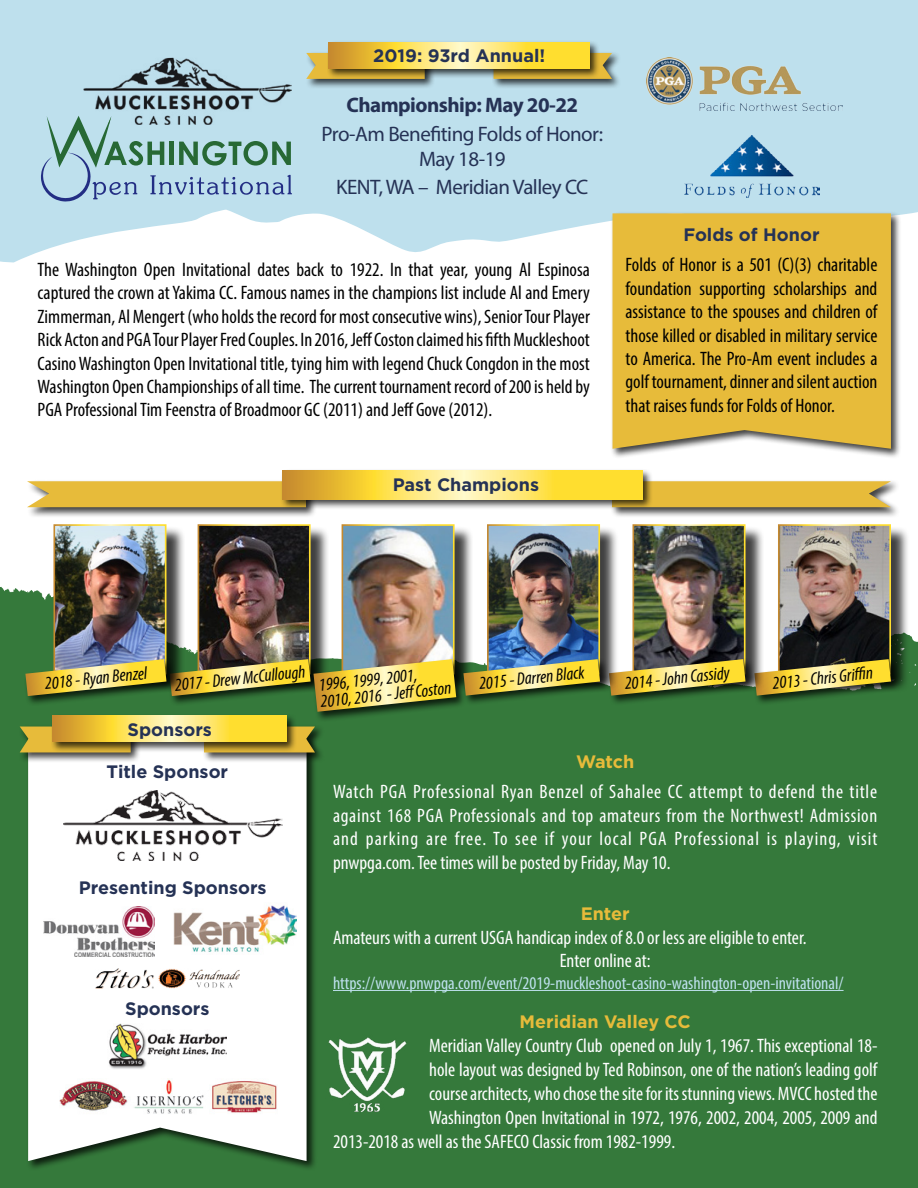
<style>
.page{position:relative;width:918px;height:1188px;background:#fff}
.page>*{position:absolute;margin:0;border:0;box-sizing:border-box;transform-origin:0 0}
.t1{font:21px/25.2px "Myriad Pro";letter-spacing:-.025em;color:#253255;text-align:center}
.t2{font:700 21px "Myriad Pro";letter-spacing:-.025em;color:#253255}
.t3{font:condensed 19.5px/23.4px "Myriad Pro";color:#000;text-align:justify}
.t4{font:condensed 19.5px/23.4px "Myriad Pro";color:#fff;text-align:justify}
.t5{font:italic condensed 18px "Myriad Pro";color:#000}
.t6{font:700 18px "Gotham";color:#253255}
.t7{font:condensed 18px "Myriad Pro";color:#bee0ed}
.t8{font:700 18px "Gotham";color:#e7bb3a}
</style>
<div class="page">
<svg style="left:0;top:0;width:918px;height:262px;background:#c5e3ef"></svg>
<div style="left:611px;top:212px;width:291px;height:247px;background:#000;opacity:.75"></div>
<div style="left:613px;top:213px;width:278px;height:236px;background:#e7bb3a"></div>
<div style="left:0;top:587px;width:918px;height:601px;background:#35793b"></div>
<div style="left:26px;top:737px;width:291px;height:434px;background:#000;opacity:.75"></div>
<svg style="left:28px;top:753px;width:279px;height:408px"></svg>
<img style="left:320px;top:1035px;width:96px;height:80px">
<img style="left:84px;top:58px;width:208px;height:58px">
<svg style="left:41px;top:116px;width:251px;height:85px;background:#a0c4cd"></svg>
<img style="left:647px;top:58px;width:195px;height:53px">
<hr style="left:333px;top:990px;width:511px;height:1px;background:#bee0ed">
<div style="left:26px;top:479px;width:291px;height:39px;background:#000;opacity:.75"></div>
<svg style="left:27px;top:481px;width:253px;height:26px;background:#e7bd43"></svg>
<div style="left:610px;top:479px;width:290px;height:39px;background:#000;opacity:.75"></div>
<svg style="left:653px;top:481px;width:238px;height:26px;background:#e4ba41"></svg>
<div style="left:280px;top:469px;width:373px;height:41px;background:#000;opacity:.75"></div>
<svg style="left:282px;top:470px;width:360px;height:29px;background:#f7d859"></svg>
<img style="left:684px;top:135px;width:135px;height:62px">
<img style="left:44px;top:906px;width:110px;height:51px">
<img style="left:108px;top:1024px;width:118px;height:46px">
<img style="left:64px;top:790px;width:218px;height:70px">
<div style="left:305px;top:51px;width:131px;height:38px;background:#000;opacity:.75"></div>
<svg style="left:306px;top:53px;width:21px;height:26px"></svg>
<div style="left:492px;top:51px;width:129px;height:38px;background:#000;opacity:.75"></div>
<svg style="left:601px;top:53px;width:11px;height:26px"></svg>
<div style="left:327px;top:40px;width:274px;height:39px;background:#000;opacity:.75"></div>
<svg style="left:329px;top:42px;width:261px;height:26px;background:#f7d859"></svg>
<div style="left:19px;top:725px;width:123px;height:38px;background:#000;opacity:.75"></div>
<svg style="left:20px;top:727px;width:31px;height:25px"></svg>
<div style="left:202px;top:725px;width:122px;height:38px;background:#000;opacity:.75"></div>
<svg style="left:298px;top:727px;width:17px;height:25px"></svg>
<div style="left:51px;top:714px;width:247px;height:39px;background:#000;opacity:.75"></div>
<svg style="left:53px;top:716px;width:234px;height:26px;background:#f7d959"></svg>
<img style="left:167px;top:903px;width:129px;height:51px">
<img style="left:59px;top:1078px;width:219px;height:37px">
<div style="left:199px;top:526px;width:130px;height:167px;background:#000;opacity:.75"></div>
<img style="left:201px;top:527px;width:107px;height:130px">
<div style="left:168px;top:657px;width:153px;height:49px;background:#000;opacity:.75"></div>
<div style="left:780px;top:526px;width:130px;height:167px;background:#000;opacity:.75"></div>
<img style="left:781px;top:527px;width:107px;height:130px">
<div style="left:753px;top:657px;width:148px;height:49px;background:#000;opacity:.75"></div>
<svg style="left:756px;top:659px;width:135px;height:37px;background:#ada34d"></svg>
<div style="left:343px;top:526px;width:130px;height:167px;background:#000;opacity:.75"></div>
<img style="left:345px;top:527px;width:107px;height:130px">
<div style="left:312px;top:657px;width:154px;height:65px;background:#000;opacity:.75"></div>
<div style="left:634px;top:526px;width:130px;height:167px;background:#000;opacity:.75"></div>
<img style="left:636px;top:527px;width:107px;height:130px">
<div style="left:607px;top:657px;width:149px;height:49px;background:#000;opacity:.75"></div>
<svg style="left:610px;top:659px;width:136px;height:37px;background:#b0a752"></svg>
<div style="left:489px;top:526px;width:130px;height:167px;background:#000;opacity:.75"></div>
<img style="left:490px;top:527px;width:107px;height:130px">
<div style="left:462px;top:657px;width:148px;height:49px;background:#000;opacity:.75"></div>
<svg style="left:463px;top:659px;width:137px;height:37px;background:#aaa95c"></svg>
<div style="left:55px;top:526px;width:130px;height:167px;background:#000;opacity:.75"></div>
<img style="left:56px;top:527px;width:107px;height:130px">
<div style="left:53px;top:524px;width:113px;height:150px;border:2px solid #fff"></div>
<div style="left:24px;top:657px;width:153px;height:49px;background:#000;opacity:.75"></div>
<svg style="left:25px;top:659px;width:431px;height:53px;background:#979e4a"></svg>
<img style="left:96px;top:968px;width:143px;height:21px">
<p class="t6" style="left:373px;top:44px;width:174px">2019: 93rd Annual!</p>
<p class="t2" style="left:346px;top:92px;width:233px">Championship: May 20-22</p>
<p class="t1" style="left:322px;top:121px;width:283px">Pro-Am Benefiting Folds of Honor:<br>May 18-19</p>
<p class="t1" style="left:336px;top:174px;width:254px">KENT, WA – Meridian Valley CC</p>
<p class="t3" style="left:38px;top:258px;width:554px">The Washington Open Invitational dates back to 1922. In that year, young Al Espinosa captured the crown at Yakima CC. Famous names in the champions list include Al and Emery Zimmerman, Al Mengert (who holds the record for most consecutive wins), Senior Tour Player Rick Acton and PGA Tour Player Fred Couples. In 2016, Jeff Coston claimed his fifth Muckleshoot Casino Washington Open Invitational title, tying him with legend Chuck Congdon in the most Washington Open Championships of all time. The current tournament record of 200 is held by PGA Professional Tim Feenstra of Broadmoor GC (2011) and Jeff Gove (2012).</p>
<p class="t6" style="left:683px;top:223px;width:138px">Folds of Honor</p>
<p class="t3" style="left:626px;top:253px;width:253px">Folds of Honor is a 501 (C)(3) charitable foundation supporting scholarships and assistance to the spouses and children of those killed or disabled in military service to America. The Pro-Am event includes a golf tournament, dinner and silent auction that raises funds for Folds of Honor.</p>
<p class="t6" style="left:393px;top:473px;width:148px">Past Champions</p>
<p class="t5" style="left:174px;top:674px;width:133px;rotate:-6deg">2017 - Drew McCullough</p>
<p class="t5" style="left:318px;top:674px;width:100px;rotate:-6deg">1996, 1999, 2001,</p>
<p class="t5" style="left:772px;top:672px;width:102px;rotate:-6deg">2013 - Chris Griffi n</p>
<p class="t5" style="left:44px;top:673px;width:104px;rotate:-6deg">2018 - Ryan Benzel</p>
<p class="t5" style="left:478px;top:673px;width:107px;rotate:-6deg">2015 - Darren Black</p>
<p class="t5" style="left:624px;top:673px;width:107px;rotate:-6deg">2014 - John Cassidy</p>
<p class="t5" style="left:319px;top:691px;width:133px;rotate:-6deg">2010, 2016 - Jeff Coston</p>
<p class="t6" style="left:128px;top:718px;width:86px">Sponsors</p>
<p class="t6" style="left:107px;top:760px;width:123px">Title Sponsor</p>
<p class="t6" style="left:79px;top:876px;width:189px">Presenting Sponsors</p>
<p class="t6" style="left:125px;top:997px;width:86px">Sponsors</p>
<p class="t8" style="left:576px;top:750px;width:60px">Watch</p>
<p class="t4" style="left:333px;top:780px;width:546px">Watch PGA Professional Ryan Benzel of Sahalee CC attempt to defend the title against 168 PGA Professionals and top amateurs from the Northwest! Admission and parking are free. To see if your local PGA Professional is playing, visit pnwpga.com. Tee times will be posted by Friday, May 10.</p>
<p class="t8" style="left:581px;top:902px;width:51px">Enter</p>
<p class="t4" style="left:560px;top:925px;width:248px;text-indent:-227px">Amateurs with a current USGA handicap index of 8.0 or less are eligible to enter.<br>Enter online at:</p>
<p class="t7" style="left:333px;top:972px;width:512px">https://www.pnwpga.com/event/2019-muckleshoot-casino-washington-open-invitational/</p>
<p class="t8" style="left:520px;top:1009px;width:173px">Meridian Valley CC</p>
<p class="t4" style="left:429px;top:1033px;width:450px">Meridian Valley Country Club opened on July 1, 1967. This exceptional 18-</p>
<p class="t4" style="left:429px;top:1057px;width:450px">hole layout was designed by Ted Robinson, one of the nation’s leading golf</p>
<p class="t4" style="left:429px;top:1081px;width:450px">course architects, who chose the site for its stunning views. MVCC hosted the</p>
<p class="t4" style="left:429px;top:1105px;width:450px">Washington Open Invitational in 1972, 1976, 2002, 2004, 2005, 2009 and</p>
<p class="t4" style="left:333px;top:1129px;width:344px">2013-2018 as well as the SAFECO Classic from 1982-1999.</p>
</div>
